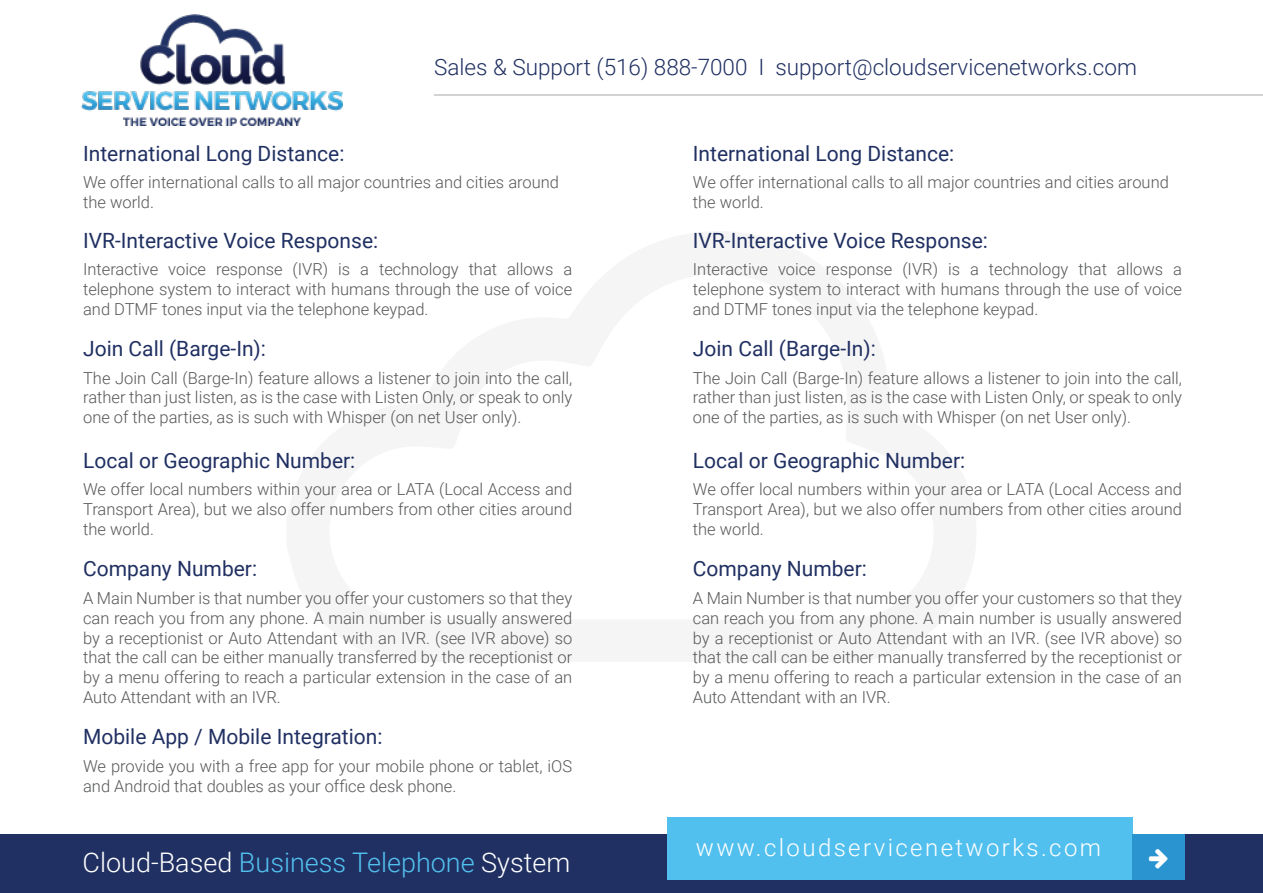
<style>
.page{position:relative;width:1263px;height:893px;background:#fff}
.page>*{position:absolute;margin:0;border:0;box-sizing:border-box;transform-origin:0 0}
.t1{font:300 27px "Roboto";color:#fff}
.t2{font:300 24px "Roboto";letter-spacing:.1em;color:#fff}
.t3{font:300 22.5px "Roboto";color:#203062}
.t4{font:21px "Roboto";color:#203062}
.t5{font:300 16.5px/19.8px "Roboto";color:#565759;text-align:justify}
.s1{color:#52c0ee}
</style>
<div class="page">
<div style="left:0;top:834px;width:1263px;height:59px;background:#203062"></div>
<div style="left:667px;top:818px;width:465px;height:62px;background:#52c0ee"></div>
<div style="left:1132px;top:835px;width:53px;height:45px;background:#2a94d1"></div>
<hr style="left:434px;top:94px;width:829px;height:2px;background:#d1d3d4">
<img style="left:81px;top:15px;width:262px;height:111px">
<p class="t4" style="left:83px;top:139px;width:263px">International Long Distance:</p>
<h3 class="t3" style="left:434px;top:52px;width:704px">Sales &amp; Support (516) 888-7000 I support@cloudservicenetworks.com</h3>
<p class="t4" style="left:693px;top:139px;width:263px">International Long Distance:</p>
<p class="t5" style="left:83px;top:172px;width:477px">We offer international calls to all major countries and cities around the world.</p>
<p class="t5" style="left:693px;top:172px;width:477px">We offer international calls to all major countries and cities around the world.</p>
<p class="t4" style="left:83px;top:226px;width:297px">IVR-Interactive Voice Response:</p>
<p class="t4" style="left:693px;top:226px;width:297px">IVR-Interactive Voice Response:</p>
<p class="t5" style="left:83px;top:259px;width:491px">Interactive voice response (IVR) is a technology that allows a telephone system to interact with humans through the use of voice and DTMF tones input via the telephone keypad.</p>
<p class="t5" style="left:693px;top:259px;width:491px">Interactive voice response (IVR) is a technology that allows a telephone system to interact with humans through the use of voice and DTMF tones input via the telephone keypad.</p>
<p class="t4" style="left:83px;top:334px;width:184px">Join Call (Barge-In):</p>
<p class="t4" style="left:693px;top:334px;width:184px">Join Call (Barge-In):</p>
<p class="t5" style="left:83px;top:367px;width:491px">The Join Call (Barge-In) feature allows a listener to join into the call, rather than just listen, as is the case with Listen Only, or speak to only one of the parties, as is such with Whisper (on net User only).</p>
<p class="t5" style="left:693px;top:367px;width:491px">The Join Call (Barge-In) feature allows a listener to join into the call, rather than just listen, as is the case with Listen Only, or speak to only one of the parties, as is such with Whisper (on net User only).</p>
<p class="t4" style="left:83px;top:445px;width:274px">Local or Geographic Number:</p>
<p class="t4" style="left:693px;top:445px;width:274px">Local or Geographic Number:</p>
<p class="t5" style="left:83px;top:479px;width:491px">We offer local numbers within your area or LATA (Local Access and Transport Area), but we also offer numbers from other cities around the world.</p>
<p class="t5" style="left:693px;top:479px;width:491px">We offer local numbers within your area or LATA (Local Access and Transport Area), but we also offer numbers from other cities around the world.</p>
<p class="t4" style="left:83px;top:554px;width:176px">Company Number:</p>
<p class="t4" style="left:693px;top:554px;width:176px">Company Number:</p>
<p class="t5" style="left:83px;top:587px;width:491px">A Main Number is that number you offer your customers so that they can reach you from any phone. A main number is usually answered by a receptionist or Auto Attendant with an IVR. (see IVR above) so that the call can be either manually transferred by the receptionist or by a menu offering to reach a particular extension in the case of an Auto Attendant with an IVR.</p>
<p class="t5" style="left:693px;top:587px;width:491px">A Main Number is that number you offer your customers so that they can reach you from any phone. A main number is usually answered by a receptionist or Auto Attendant with an IVR. (see IVR above) so that the call can be either manually transferred by the receptionist or by a menu offering to reach a particular extension in the case of an Auto Attendant with an IVR.</p>
<p class="t4" style="left:83px;top:722px;width:301px">Mobile App / Mobile Integration:</p>
<p class="t5" style="left:83px;top:755px;width:491px">We provide you with a free app for your mobile phone or tablet, iOS and Android that doubles as your office desk phone.</p>
<h1 class="t1" style="left:82px;top:843px;width:489px">Cloud-Based <span class="s1">Business Telephone</span> System</h1>
<h2 class="t2" style="left:696px;top:830px;width:407px">www.cloudservicenetworks.com</h2>
</div>
